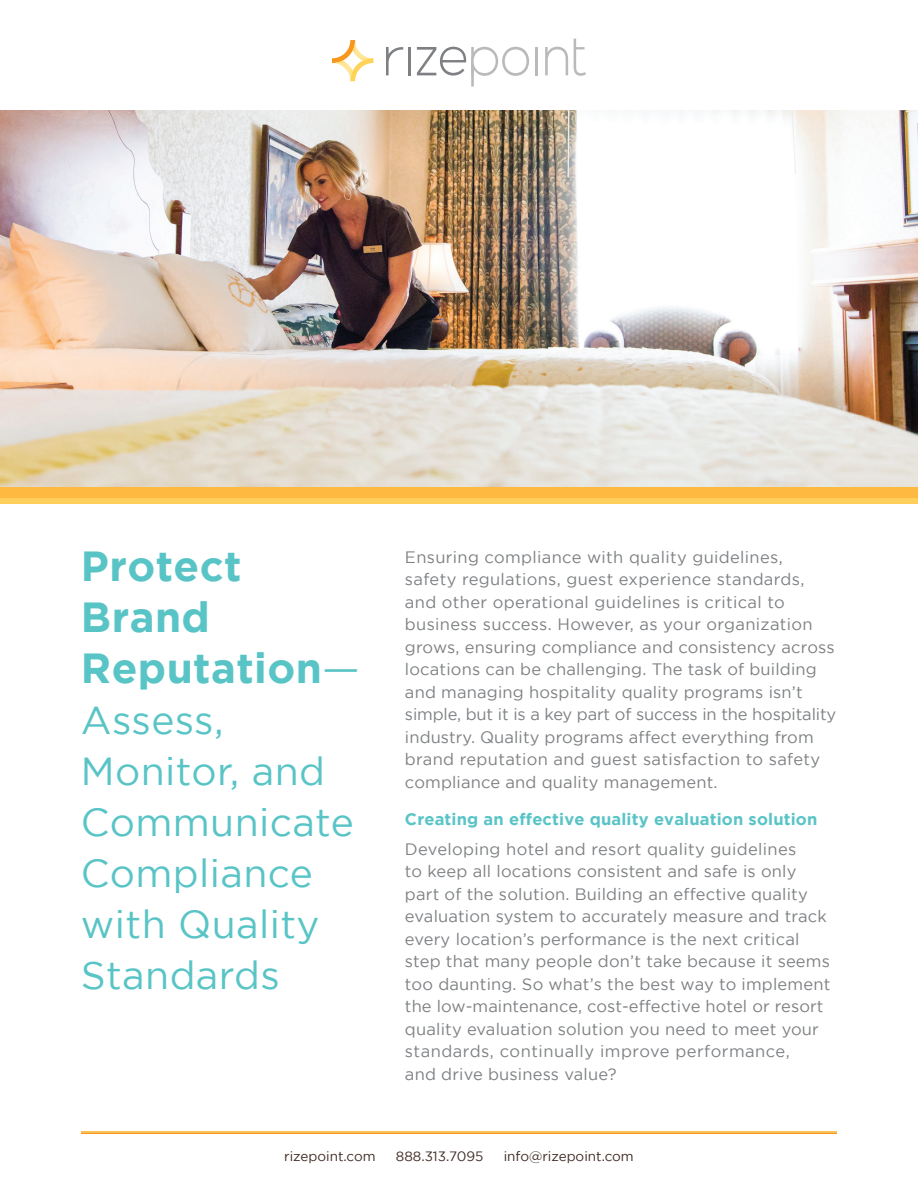
<style>
.page{position:relative;width:918px;height:1188px;background:#fff}
.page>*{position:absolute;margin:0;border:0;box-sizing:border-box;transform-origin:0 0}
.t1{font:700 42px/51px "Gotham";letter-spacing:.01em;color:#59c4c6}
.t2{font:39px/51px "Gotham";letter-spacing:.01em;color:#59c4c6}
.t3{font:16.5px/22.5px "Gotham";letter-spacing:.01em;color:#7e8083}
.t4{font:700 16.5px "Gotham";letter-spacing:.01em;color:#59c4c6}
.t5{font:13.5px "Gotham";color:#3e2a24}
.s1{font-weight:400}
</style>
<div class="page">
<hr style="left:81px;top:1132px;width:756px;height:2px;background:#f7981d">
<hr style="left:81px;top:1131px;width:756px;height:2px;background:#fdb940">
<img style="left:0;top:110px;width:918px;height:378px">
<hr style="left:408px;top:47px;width:3px;height:28px;background:#7e8083">
<hr style="left:535px;top:47px;width:3px;height:28px;background:#bababa">
<svg style="left:386px;top:47px;width:17px;height:28px"></svg>
<svg style="left:417px;top:47px;width:112px;height:40px"></svg>
<svg style="left:545px;top:47px;width:23px;height:28px"></svg>
<svg style="left:574px;top:39px;width:12px;height:37px"></svg>
<svg style="left:332px;top:40px;width:41px;height:41px"></svg>
<div style="left:0;top:488px;width:918px;height:10px;background:#fdb940"></div>
<div style="left:0;top:498px;width:918px;height:6px;background:#fed05b"></div>
<p class="t1" style="left:81px;top:540px;width:281px">Protect<br>Brand<br>Reputation<span class="s1">—</span></p>
<p class="t2" style="left:81px;top:695px;width:274px">Assess,<br>Monitor, and<br>Communicate<br>Compliance with Quality<br>Standards</p>
<p class="t3" style="left:405px;top:546px;width:433px">Ensuring compliance with quality guidelines, safety regulations, guest experience standards, and other operational guidelines is critical to business success. However, as your organization grows, ensuring compliance and consistency across locations can be challenging. The task of building and managing hospitality quality programs isn’t simple, but it is a key part of success in the hospitality industry. Quality programs affect everything from brand reputation and guest satisfaction to safety compliance and quality management.</p>
<p class="t4" style="left:405px;top:810px;width:414px">Creating an effective quality evaluation solution</p>
<p class="t3" style="left:405px;top:837px;width:427px">Developing hotel and resort quality guidelines<br>to keep all locations consistent and safe is only part of the solution. Building an effective quality evaluation system to accurately measure and track every location’s performance is the next critical step that many people don’t take because it seems too daunting. So what’s the best way to implement the low-maintenance, cost-effective hotel or resort quality evaluation solution you need to meet your standards, continually improve performance,<br>and drive business value?</p>
<p class="t5" style="left:284px;top:1149px;width:93px">rizepoint.com</p>
<p class="t5" style="left:396px;top:1149px;width:89px">888.313.7095</p>
<p class="t5" style="left:504px;top:1149px;width:132px">info@rizepoint.com</p>
</div>
